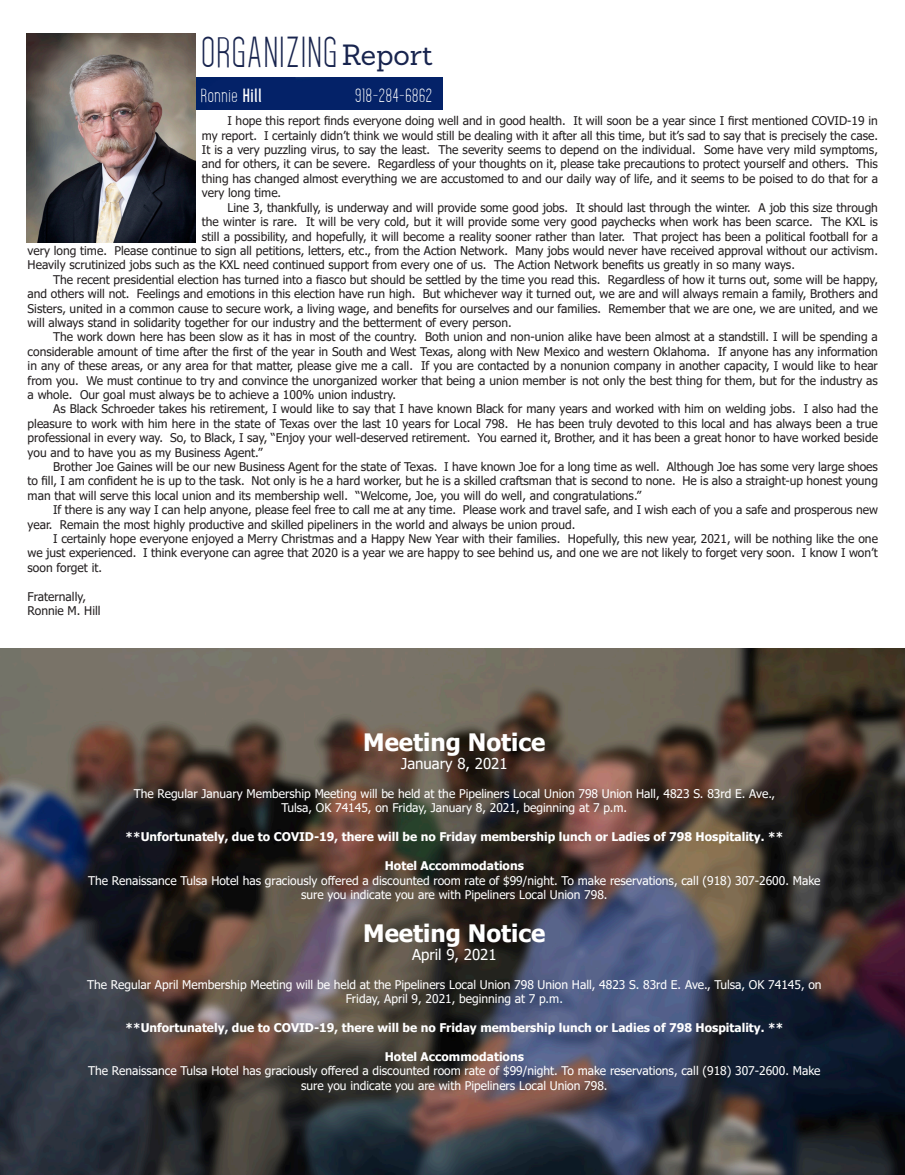
<style>
.page{position:relative;width:905px;height:1175px;background:#fff}
.page>*{position:absolute;margin:0;border:0;box-sizing:border-box;transform-origin:0 0}
.t1{font:40.5px "Home Planet BB";color:#18244e}
.t2{font:28.5px "Sanchez";letter-spacing:-.005em;color:#18244e}
.Paragraph_Style_1{font:700 24px "Tahoma";color:#fff}
.t3{font:18px "Home Planet BB";color:#fff}
.Paragraph_Style_1-2{font:15px "Tahoma";color:#fff}
.Paragraph_Style_1-3{font:12px/14.4px "Tahoma";color:#231f20;text-align:justify}
.Paragraph_Style_1-4{font:12px/14.4px "Tahoma";color:#fff;text-align:center}
.Paragraph_Style_1-5{font:700 12px "Tahoma";color:#fff}
.s1{font-weight:700}
</style>
<div class="page">
<div style="left:196px;top:78px;width:246px;height:32px;background:#042268"></div>
<img style="left:26px;top:34px;width:170px;height:208px">
<img style="left:0;top:648px;width:904px;height:526px">
<p class="t1" style="left:200px;top:27px;width:139px">ORGANIZING</p>
<p class="t2" style="left:342px;top:37px;width:93px">Report</p>
<p class="t3" style="left:182px;top:84px;width:81px">By Ronnie <span class="s1">Hill</span></p>
<p class="Paragraph_Style_1-3" style="left:202px;top:114px;width:677px;text-indent:26px">I hope this report finds everyone doing well and in good health. It will soon be a year since I first mentioned COVID-19 in my report. I certainly didn’t think we would still be dealing with it after all this time, but it’s sad to say that is precisely the case.<br>It is a very puzzling virus, to say the least. The severity seems to depend on the individual. Some have very mild symptoms, and for others, it can be severe. Regardless of your thoughts on it, please take precautions to protect yourself and others. This thing has changed almost everything we are accustomed to and our daily way of life, and it seems to be poised to do that for a very long time.</p>
<p class="Paragraph_Style_1-3" style="left:227px;top:201px;width:652px">Line 3, thankfully, is underway and will provide some good jobs. It should last through the winter. A job this size through</p>
<p class="Paragraph_Style_1-3" style="left:202px;top:215px;width:677px">the winter is rare. It will be very cold, but it will provide some very good paychecks when work has been scarce. The KXL is</p>
<p class="Paragraph_Style_1-3" style="left:202px;top:230px;width:677px">still a possibility, and hopefully, it will become a reality sooner rather than later. That project has been a political football for a</p>
<p class="Paragraph_Style_1-3" style="left:28px;top:244px;width:851px">very long time. Please continue to sign all petitions, letters, etc., from the Action Network. Many jobs would never have received approval without our activism.</p>
<p class="Paragraph_Style_1-3" style="left:28px;top:258px;width:768px">Heavily scrutinized jobs such as the KXL need continued support from every one of us. The Action Network benefits us greatly in so many ways.</p>
<p class="Paragraph_Style_1-3" style="left:28px;top:273px;width:851px;text-indent:26px">The recent presidential election has turned into a fiasco but should be settled by the time you read this. Regardless of how it turns out, some will be happy, and others will not. Feelings and emotions in this election have run high. But whichever way it turned out, we are and will always remain a family, Brothers and Sisters, united in a common cause to secure work, a living wage, and benefits for ourselves and our families. Remember that we are one, we are united, and we will always stand in solidarity together for our industry and the betterment of every person.</p>
<p class="Paragraph_Style_1-3" style="left:28px;top:330px;width:851px;text-indent:26px">The work down here has been slow as it has in most of the country. Both union and non-union alike have been almost at a standstill. I will be spending a considerable amount of time after the first of the year in South and West Texas, along with New Mexico and western Oklahoma. If anyone has any information in any of these areas, or any area for that matter, please give me a call. If you are contacted by a nonunion company in another capacity, I would like to hear from you. We must continue to try and convince the unorganized worker that being a union member is not only the best thing for them, but for the industry as a whole. Our goal must always be to achieve a 100% union industry.</p>
<p class="Paragraph_Style_1-3" style="left:28px;top:402px;width:851px;text-indent:26px">As Black Schroeder takes his retirement, I would like to say that I have known Black for many years and worked with him on welding jobs. I also had the pleasure to work with him here in the state of Texas over the last 10 years for Local 798. He has been truly devoted to this local and has always been a true professional in every way. So, to Black, I say, “Enjoy your well-deserved retirement. You earned it, Brother, and it has been a great honor to have worked beside you and to have you as my Business Agent.”</p>
<p class="Paragraph_Style_1-3" style="left:28px;top:460px;width:851px;text-indent:26px">Brother Joe Gaines will be our new Business Agent for the state of Texas. I have known Joe for a long time as well. Although Joe has some very large shoes to fill, I am confident he is up to the task. Not only is he a hard worker, but he is a skilled craftsman that is second to none. He is also a straight-up honest young man that will serve this local union and its membership well. “Welcome, Joe, you will do well, and congratulations.”</p>
<p class="Paragraph_Style_1-3" style="left:28px;top:503px;width:851px;text-indent:26px">If there is any way I can help anyone, please feel free to call me at any time. Please work and travel safe, and I wish each of you a safe and prosperous new year. Remain the most highly productive and skilled pipeliners in the world and always be union proud.</p>
<p class="Paragraph_Style_1-3" style="left:28px;top:532px;width:851px;text-indent:26px">I certainly hope everyone enjoyed a Merry Christmas and a Happy New Year with their families. Hopefully, this new year, 2021, will be nothing like the one we just experienced. I think everyone can agree that 2020 is a year we are happy to see behind us, and one we are not likely to forget very soon. I know I won’t soon forget it.</p>
<p class="Paragraph_Style_1-3" style="left:28px;top:590px;width:60px">Fraternally,</p>
<p class="Paragraph_Style_1-3" style="left:28px;top:604px;width:74px">Ronnie M. Hill</p>
<p class="t3" style="left:355px;top:84px;width:79px">918-284-6862</p>
<p class="Paragraph_Style_1" style="left:363px;top:725px;width:184px">Meeting Notice</p>
<p class="Paragraph_Style_1-2" style="left:401px;top:753px;width:108px">January 8, 2021</p>
<p class="Paragraph_Style_1-4" style="left:134px;top:787px;width:642px">The Regular January Membership Meeting will be held at the Pipeliners Local Union 798 Union Hall, 4823 S. 83rd E. Ave.,</p>
<p class="Paragraph_Style_1-4" style="left:281px;top:801px;width:347px">Tulsa, OK 74145, on Friday, January 8, 2021, beginning at 7 p.m.</p>
<p class="Paragraph_Style_1-5" style="left:125px;top:828px;width:659px">**Unfortunately, due to COVID-19, there will be no Friday membership lunch or Ladies of 798 Hospitality. **</p>
<p class="Paragraph_Style_1-5" style="left:385px;top:857px;width:141px">Hotel Accommodations</p>
<p class="Paragraph_Style_1-4" style="left:88px;top:873px;width:733px">The Renaissance Tulsa Hotel has graciously offered a discounted room rate of $99/night. To make reservations, call (918) 307-2600. Make sure you indicate you are with Pipeliners Local Union 798.</p>
<p class="Paragraph_Style_1" style="left:363px;top:916px;width:184px">Meeting Notice</p>
<p class="Paragraph_Style_1-2" style="left:412px;top:944px;width:86px">April 9, 2021</p>
<p class="Paragraph_Style_1-4" style="left:87px;top:978px;width:736px">The Regular April Membership Meeting will be held at the Pipeliners Local Union 798 Union Hall, 4823 S. 83rd E. Ave., Tulsa, OK 74145, on<br>Friday, April 9, 2021, beginning at 7 p.m.</p>
<p class="Paragraph_Style_1-5" style="left:125px;top:1019px;width:659px">**Unfortunately, due to COVID-19, there will be no Friday membership lunch or Ladies of 798 Hospitality. **</p>
<p class="Paragraph_Style_1-5" style="left:385px;top:1048px;width:141px">Hotel Accommodations</p>
<p class="Paragraph_Style_1-4" style="left:88px;top:1064px;width:733px">The Renaissance Tulsa Hotel has graciously offered a discounted room rate of $99/night. To make reservations, call (918) 307-2600. Make sure you indicate you are with Pipeliners Local Union 798.</p>
</div>
